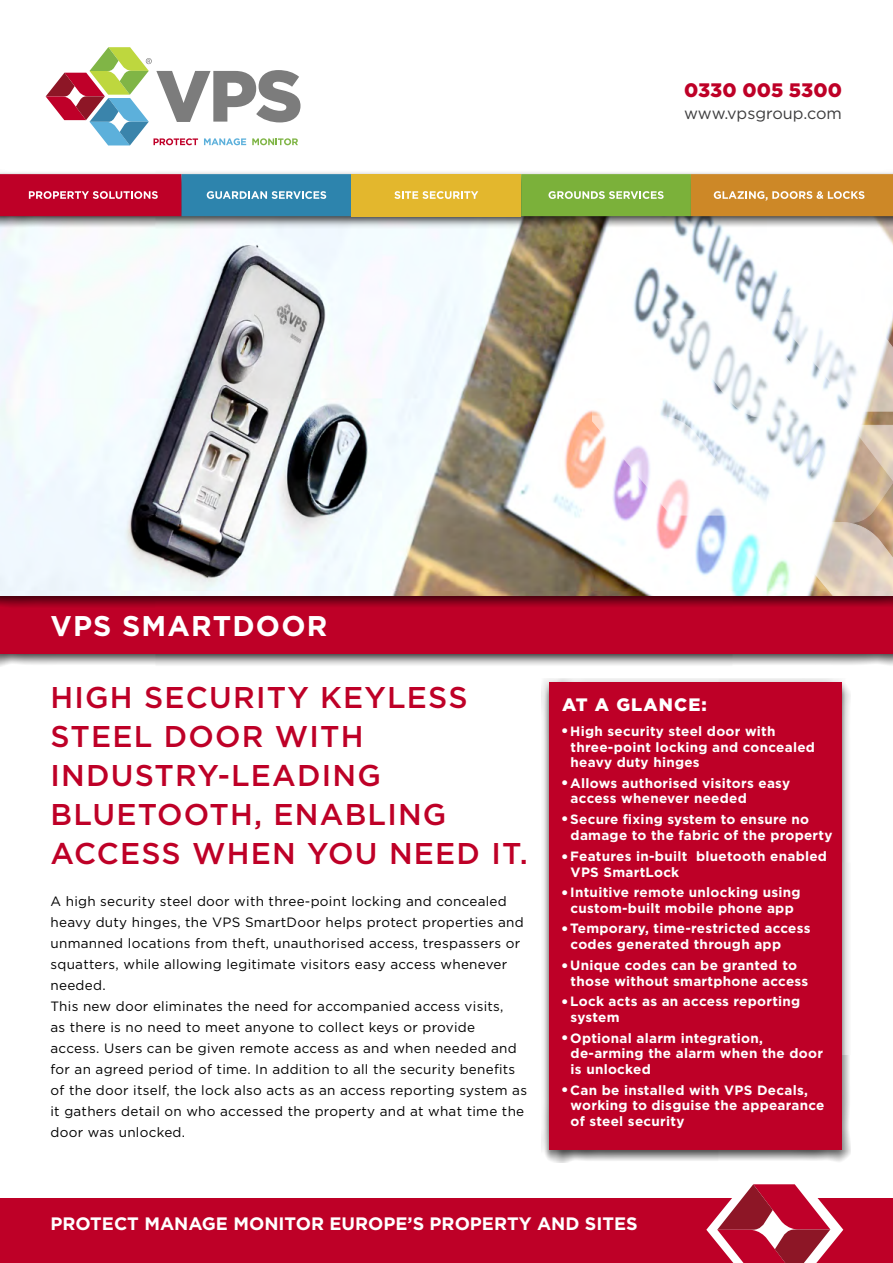
<style>
.page{position:relative;width:893px;height:1263px;background:#fff}
.page>*{position:absolute;margin:0;border:0;box-sizing:border-box;transform-origin:0 0}
.t1{font:500 30px/39px "Gotham";letter-spacing:.04em;color:#be0027}
.t2{font:700 28.5px "Gotham";letter-spacing:.04em;color:#fff}
.t3{font:900 19.5px "Gotham";letter-spacing:.005em;color:#be0027}
.t4{font:700 18px "Gotham";color:#fff}
.t5{font:900 18px "Gotham";letter-spacing:.06em;color:#fff}
.t6{font:16.2px "Gotham";color:#3d3d3e}
.t7{font:13.5px/21px "Gotham";letter-spacing:.02em;color:#000}
.t8{font:700 13.5px "Gotham";letter-spacing:.02em;color:#fff}
</style>
<div class="page">
<svg style="left:46px;top:47px;width:254px;height:98px"></svg>
<div style="left:0;top:1199px;width:893px;height:64px;background:#be0027"></div>
<svg style="left:706px;top:1184px;width:137px;height:79px"></svg>
<div style="left:0;top:591px;width:893px;height:76px;background:#000;opacity:.75"></div>
<div style="left:0;top:595px;width:893px;height:59px;background:#be0027"></div>
<div style="left:0;top:204px;width:893px;height:404px;background:#000;opacity:.75"></div>
<img style="left:0;top:229px;width:592px;height:366px">
<svg style="left:592px;top:229px;width:301px;height:366px"></svg>
<div style="left:0;top:170px;width:893px;height:59px;background:#000;opacity:.75"></div>
<div style="left:0;top:174px;width:182px;height:42px;background:#be0027"></div>
<div style="left:182px;top:174px;width:169px;height:42px;background:#2d84ad"></div>
<div style="left:351px;top:174px;width:170px;height:42px;background:#e3b72d"></div>
<div style="left:521px;top:174px;width:170px;height:42px;background:#7bb13a"></div>
<div style="left:691px;top:174px;width:202px;height:42px;background:#cd8827"></div>
<svg style="left:29px;top:191px;width:129px;height:8px"></svg>
<svg style="left:207px;top:191px;width:119px;height:8px"></svg>
<svg style="left:394px;top:191px;width:84px;height:8px"></svg>
<svg style="left:548px;top:191px;width:116px;height:8px"></svg>
<svg style="left:714px;top:191px;width:150px;height:10px"></svg>
<div style="left:541px;top:678px;width:309px;height:485px;background:#000;opacity:.75"></div>
<div style="left:550px;top:683px;width:292px;height:467px;background:#be0027"></div>
<p class="t3" style="left:684px;top:76px;width:159px">0330 005 5300</p>
<p class="t6" style="left:684px;top:104px;width:159px">www.vpsgroup.com</p>
<p class="t2" style="left:51px;top:610px;width:278px">VPS SMARTDOOR</p>
<p class="t1" style="left:51px;top:677px;width:479px">HIGH SECURITY KEYLESS<br>STEEL DOOR WITH<br>INDUSTRY-LEADING<br>BLUETOOTH, ENABLING<br>ACCESS WHEN YOU NEED IT.</p>
<p class="t7" style="left:51px;top:891px;width:475px">A high security steel door with three-point locking and concealed heavy duty hinges, the VPS SmartDoor helps protect properties and unmanned locations from theft, unauthorised access, trespassers or squatters, while allowing legitimate visitors easy access whenever needed.</p>
<p class="t7" style="left:51px;top:996px;width:478px">This new door eliminates the need for accompanied access visits,<br>as there is no need to meet anyone to collect keys or provide access. Users can be given remote access as and when needed and for an agreed period of time. In addition to all the security benefits of the door itself, the lock also acts as an access reporting system as it gathers detail on who accessed the property and at what time the door was unlocked.</p>
<p class="t5" style="left:562px;top:692px;width:146px">AT A GLANCE:</p>
<p class="t8" style="left:562px;top:723px;width:215px">● High security steel door with</p>
<p class="t8" style="left:571px;top:739px;width:246px">three-point locking and concealed</p>
<p class="t8" style="left:571px;top:755px;width:131px">heavy duty hinges</p>
<p class="t8" style="left:562px;top:775px;width:230px">● Allows authorised visitors easy</p>
<p class="t8" style="left:571px;top:791px;width:178px">access whenever needed</p>
<p class="t8" style="left:562px;top:811px;width:249px">● Secure fixing system to ensure no</p>
<p class="t8" style="left:571px;top:827px;width:263px">damage to the fabric of the property</p>
<p class="t8" style="left:562px;top:848px;width:266px">● Features in-built bluetooth enabled</p>
<p class="t8" style="left:571px;top:864px;width:110px">VPS SmartLock</p>
<p class="t8" style="left:562px;top:884px;width:240px">● Intuitive remote unlocking using</p>
<p class="t8" style="left:571px;top:900px;width:225px">custom-built mobile phone app</p>
<p class="t8" style="left:562px;top:920px;width:250px">● Temporary, time-restricted access</p>
<p class="t8" style="left:571px;top:936px;width:212px">codes generated through app</p>
<p class="t8" style="left:562px;top:958px;width:236px">● Unique codes can be granted to</p>
<p class="t8" style="left:571px;top:974px;width:239px">those without smartphone access</p>
<p class="t8" style="left:562px;top:994px;width:240px">● Lock acts as an access reporting</p>
<p class="t8" style="left:571px;top:1010px;width:50px">system</p>
<p class="t8" style="left:562px;top:1030px;width:202px">● Optional alarm integration,</p>
<p class="t8" style="left:571px;top:1046px;width:254px">de-arming the alarm when the door</p>
<p class="t8" style="left:571px;top:1062px;width:82px">is unlocked</p>
<p class="t8" style="left:562px;top:1082px;width:247px">● Can be installed with VPS Decals,</p>
<p class="t8" style="left:571px;top:1098px;width:255px">working to disguise the appearance</p>
<p class="t8" style="left:571px;top:1114px;width:115px">of steel security</p>
<p class="t4" style="left:51px;top:1213px;width:589px">PROTECT MANAGE MONITOR EUROPE’S PROPERTY AND SITES</p>
</div>
